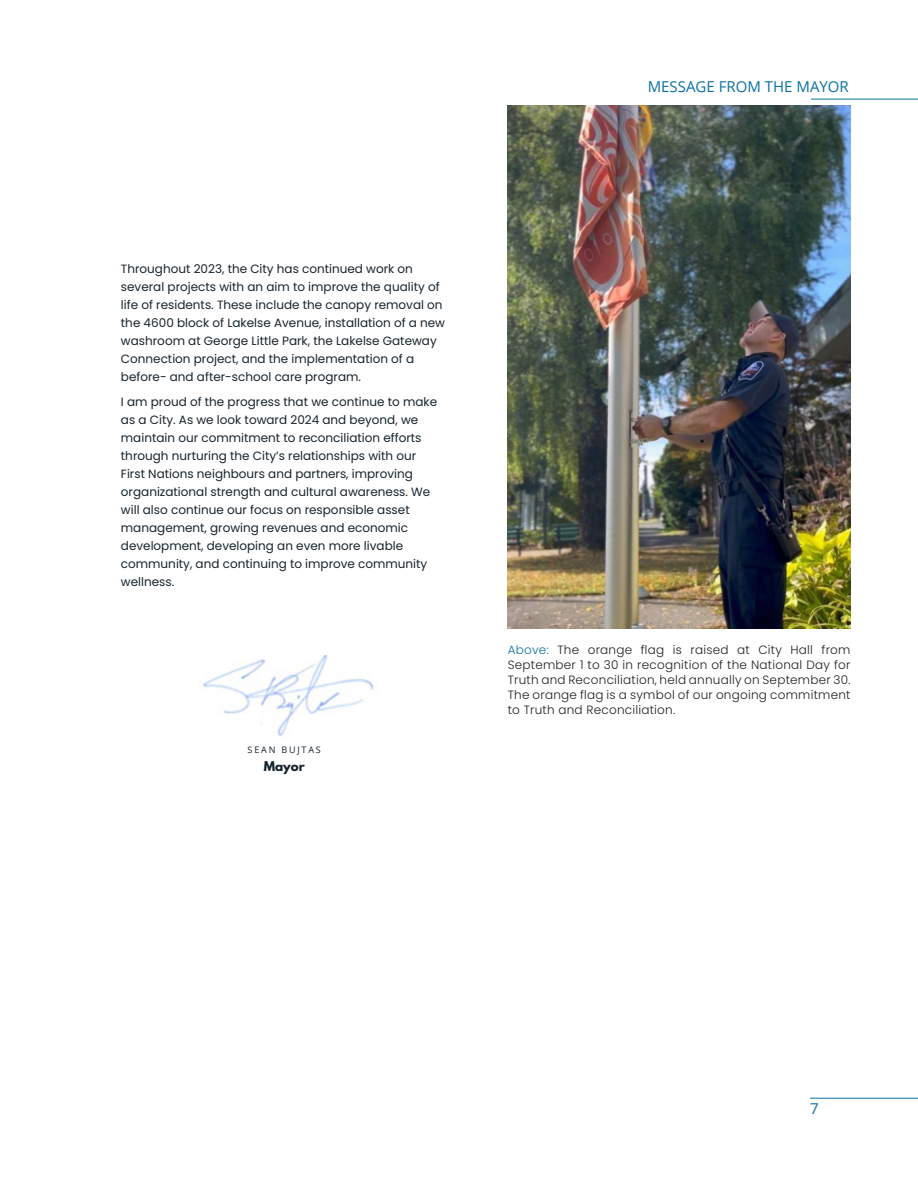
<style>
.page{position:relative;width:918px;height:1188px;background:#fff}
.page>*{position:absolute;margin:0;border:0;box-sizing:border-box;transform-origin:0 0}
.Section_Title_-_Blue{font:15px "Open Sans";color:#0c71a2}
.Body_Text{font:12px/18px "Poppins";color:#16242e}
.Image_Caption{font:300 12px/15px "Poppins";letter-spacing:.02em;color:#231f20;text-align:justify}
.Byline_Title_-_Align_Center{font:700 12px "League Spartan";color:#16242e}
.Byline_Title_-_Align_Center-2{font:9px "Open Sans";letter-spacing:.2em;color:#16242e}
.s1{color:#0c71a2}
</style>
<div class="page">
<hr style="left:811px;top:99px;width:107px;height:1px;background:#0c71a2">
<hr style="left:810px;top:1098px;width:108px;height:1px;background:#0c71a2">
<img style="left:508px;top:105px;width:342px;height:524px">
<img style="left:202px;top:656px;width:172px;height:81px">
<p class="Section_Title_-_Blue" style="left:648px;top:77px;width:203px">MESSAGE FROM THE MAYOR</p>
<p class="Body_Text" style="left:121px;top:260px;width:326px">Throughout 2023, the City has continued work on several projects with an aim to improve the quality of life of residents. These include the canopy removal on the 4600 block of Lakelse Avenue, installation of a new washroom at George Little Park, the Lakelse Gateway Connection project, and the implementation of a before- and after-school care program.</p>
<p class="Body_Text" style="left:121px;top:392px;width:318px">I am proud of the progress that we continue to make as a City. As we look toward 2024 and beyond, we maintain our commitment to reconciliation efforts through nurturing the City’s relationships with our First Nations neighbours and partners, improving organizational strength and cultural awareness. We will also continue our focus on responsible asset management, growing revenues and economic development, developing an even more livable community, and continuing to improve community wellness.</p>
<p class="Byline_Title_-_Align_Center-2" style="left:248px;top:744px;width:75px">SEAN BUJTAS</p>
<p class="Byline_Title_-_Align_Center" style="left:264px;top:757px;width:42px">Mayor</p>
<p class="Image_Caption" style="left:508px;top:642px;width:344px"><span class="s1">Above:</span> The orange flag is raised at City Hall from September 1 to 30 in recognition of the National Day for Truth and Reconciliation, held annually on September 30.<br>The orange flag is a symbol of our ongoing commitment to Truth and Reconciliation.</p>
<p class="Section_Title_-_Blue" style="left:810px;top:1098px;width:10px">7</p>
</div>
